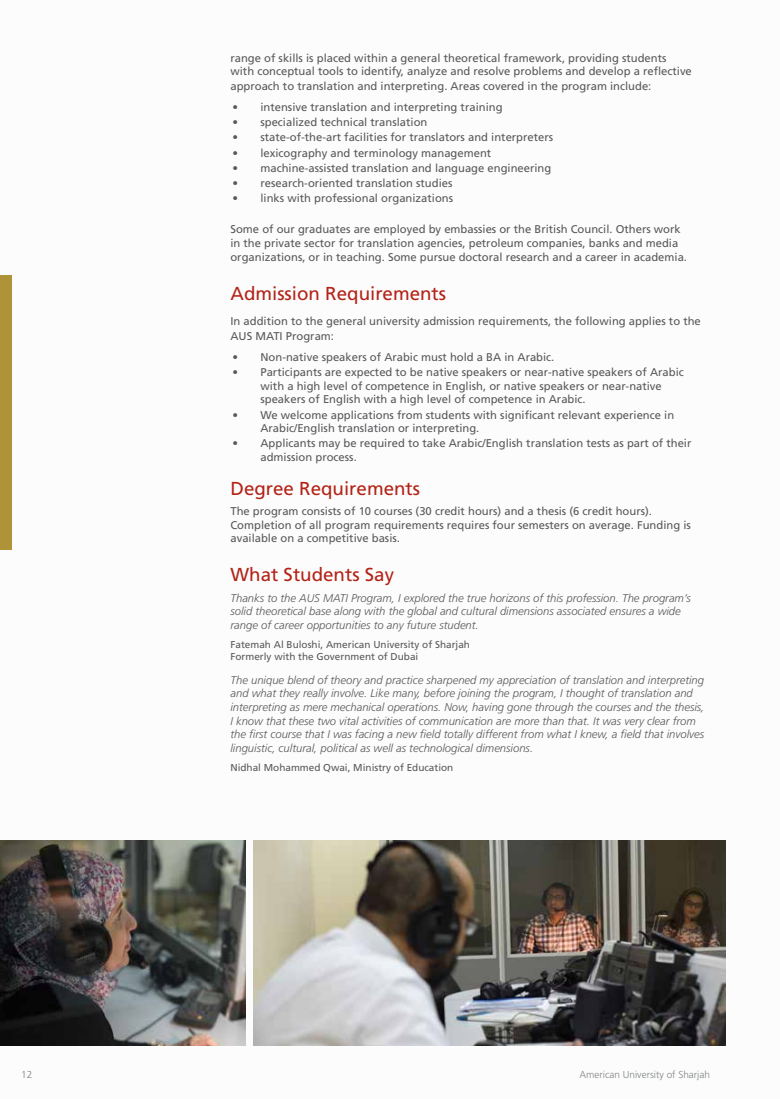
<style>
.page{position:relative;width:780px;height:1099px;background:#fff}
.page>*{position:absolute;margin:0;border:0;box-sizing:border-box;transform-origin:0 0}
.t1{font:18.75px "Frutiger";color:#b32317}
.t2{font:11.25px/13.5px "Frutiger";color:#58595b}
.t3{font:italic 300 11.25px/13.5px "Frutiger";color:#58595b}
.t4{font:10px/12px "Frutiger";color:#58595b}
.t5{font:300 10px "Frutiger";color:#808285}
</style>
<div class="page">
<div style="left:0;top:275px;width:12px;height:274px;background:#b1953a"></div>
<img style="left:0;top:840px;width:245px;height:205px">
<img style="left:254px;top:840px;width:471px;height:205px">
<p class="t2" style="left:230px;top:51px;width:463px">range of skills is placed within a general theoretical framework, providing students with conceptual tools to identify, analyze and resolve problems and develop a reflective</p>
<p class="t2" style="left:230px;top:79px;width:422px">approach to translation and interpreting. Areas covered in the program include:</p>
<p class="t2" style="left:232px;top:100px;width:272px">• intensive translation and interpreting training</p>
<p class="t2" style="left:232px;top:115px;width:197px">• specialized technical translation</p>
<p class="t2" style="left:232px;top:131px;width:322px">• state-of-the-art facilities for translators and interpreters</p>
<p class="t2" style="left:232px;top:146px;width:260px">• lexicography and terminology management</p>
<p class="t2" style="left:232px;top:161px;width:320px">• machine-assisted translation and language engineering</p>
<p class="t2" style="left:232px;top:176px;width:222px">• research-oriented translation studies</p>
<p class="t2" style="left:232px;top:192px;width:222px">• links with professional organizations</p>
<p class="t2" style="left:230px;top:223px;width:458px">Some of our graduates are employed by embassies or the British Council. Others work in the private sector for translation agencies, petroleum companies, banks and media organizations, or in teaching. Some pursue doctoral research and a career in academia.</p>
<h1 class="t1" style="left:230px;top:282px;width:217px">Admission Requirements</h1>
<p class="t2" style="left:230px;top:314px;width:472px;line-height:15px">In addition to the general university admission requirements, the following applies to the<br>AUS MATI Program:</p>
<p class="t2" style="left:232px;top:350px;width:323px">• Non-native speakers of Arabic must hold a BA in Arabic.</p>
<p class="t2" style="left:260px;top:365px;width:425px;text-indent:-28px">• Participants are expected to be native speakers or near-native speakers of Arabic with a high level of competence in English, or native speakers or near-native speakers of English with a high level of competence in Arabic.</p>
<p class="t2" style="left:260px;top:408px;width:415px;text-indent:-28px">• We welcome applications from students with significant relevant experience in<br>Arabic/English translation or interpreting.</p>
<p class="t2" style="left:260px;top:436px;width:432px;text-indent:-28px">• Applicants may be required to take Arabic/English translation tests as part of their admission process.</p>
<h1 class="t1" style="left:230px;top:477px;width:191px">Degree Requirements</h1>
<p class="t2" style="left:230px;top:504px;width:462px">The program consists of 10 courses (30 credit hours) and a thesis (6 credit hours).<br>Completion of all program requirements requires four semesters on average. Funding is available on a competitive basis.</p>
<h1 class="t1" style="left:230px;top:563px;width:165px">What Students Say</h1>
<p class="t3" style="left:230px;top:591px;width:462px">Thanks to the AUS MATI Program, I explored the true horizons of this profession. The program’s solid theoretical base along with the global and cultural dimensions associated ensures a wide range of career opportunities to any future student.</p>
<p class="t4" style="left:230px;top:638px;width:241px">Fatemah Al Buloshi, American University of Sharjah<br>Formerly with the Government of Dubai</p>
<p class="t3" style="left:230px;top:673px;width:475px">The unique blend of theory and practice sharpened my appreciation of translation and interpreting and what they really involve. Like many, before joining the program, I thought of translation and interpreting as mere mechanical operations. Now, having gone through the courses and the thesis, I know that these two vital activities of communication are more than that. It was very clear from the first course that I was facing a new field totally different from what I knew, a field that involves linguistic, cultural, political as well as technological dimensions.</p>
<p class="t4" style="left:230px;top:761px;width:224px">Nidhal Mohammed Qwai, Ministry of Education</p>
<p class="t5" style="left:21px;top:1068px;width:13px">12</p>
<p class="t5" style="left:579px;top:1068px;width:132px">American University of Sharjah</p>
</div>
